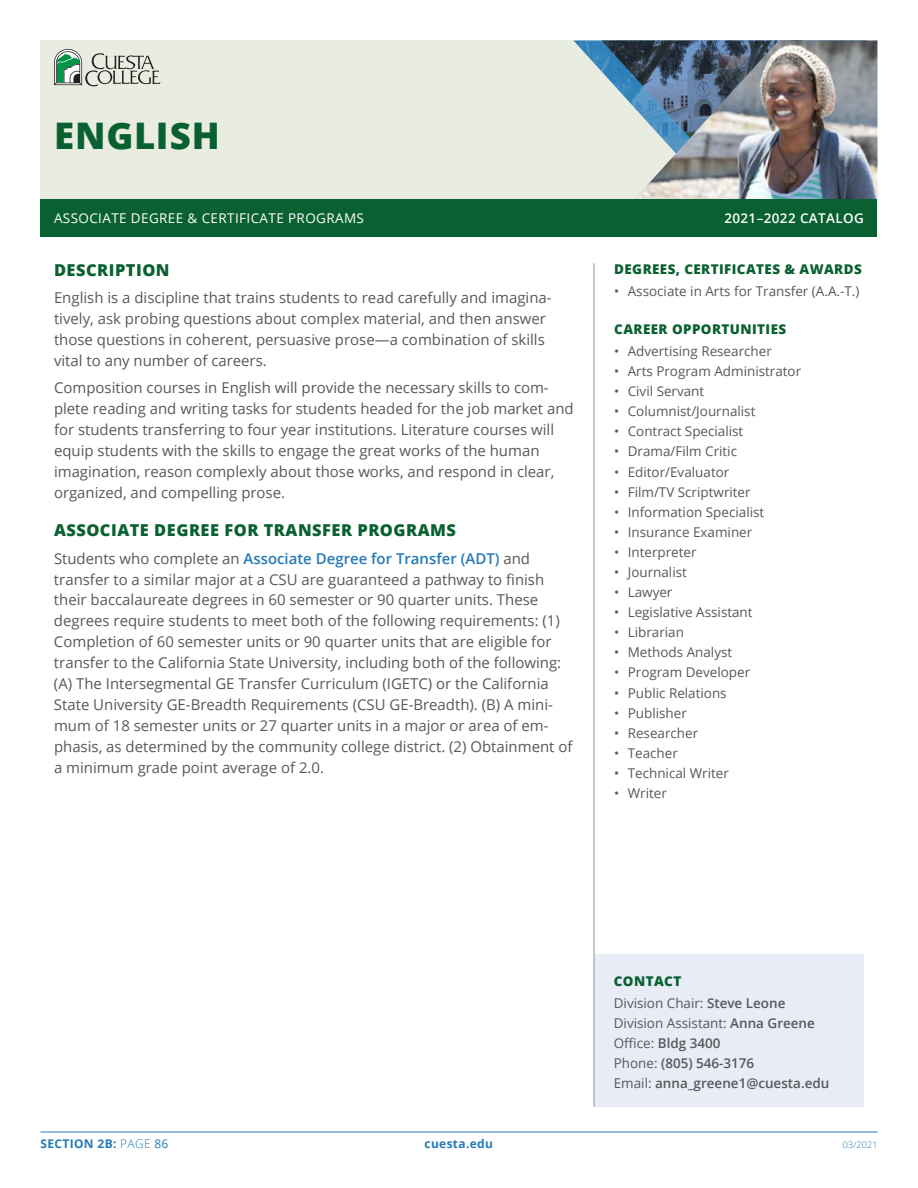
<style>
.page{position:relative;width:918px;height:1188px;background:#fff}
.page>*{position:absolute;margin:0;border:0;box-sizing:border-box;transform-origin:0 0}
.Degree_Program{font:800 36.6px "Open Sans";letter-spacing:.025em;color:#096030}
.BODY_Head{font:800 16.5px "Open Sans";letter-spacing:.03em;color:#096030}
.BODY{font:15px/20.9px "Open Sans";color:#57585a}
.SIDE_Body{font:13.5px "Open Sans";color:#57585a}
.SIDE_Body-2{font:600 13.5px "Open Sans";color:#57585a}
.SIDE_Head{font:800 13.5px "Open Sans";letter-spacing:.03em;color:#096030}
.t1{font:13.5px "Open Sans";letter-spacing:.03em;color:#fff}
.t2{font:600 13.5px "Open Sans";letter-spacing:.03em;color:#fff}
.t3{font:700 12px "Open Sans";letter-spacing:.03em;color:#257ab7}
.t4{font:300 9px "Open Sans";letter-spacing:.015em;color:#257ab7}
.s1{font-weight:600;color:#257ab7}
.s2{font-weight:600}
.s3{font-weight:400}
.s4{font-weight:300}
</style>
<div class="page">
<div style="left:40px;top:40px;width:838px;height:186px;background:#e9ece1"></div>
<img style="left:573px;top:40px;width:29px;height:32px">
<img style="left:602px;top:40px;width:30px;height:65px">
<img style="left:632px;top:40px;width:246px;height:159px">
<div style="left:594px;top:955px;width:270px;height:152px;background:#e7ecf6"></div>
<div style="left:40px;top:199px;width:838px;height:37px;background:#096030"></div>
<hr style="left:40px;top:1132px;width:838px;height:1px;background:#257ab7">
<svg style="left:54px;top:49px;width:107px;height:37px"></svg>
<hr style="left:594px;top:263px;width:1px;height:844px;background:#939598">
<h1 class="Degree_Program" style="left:54px;top:108px;width:167px">ENGLISH</h1>
<p class="t1" style="left:54px;top:209px;width:312px">ASSOCIATE DEGREE &amp; CERTIFICATE PROGRAMS</p>
<p class="t2" style="left:724px;top:209px;width:141px">2021–2022 CATALOG</p>
<h1 class="BODY_Head" style="left:54px;top:257px;width:117px">DESCRIPTION</h1>
<p class="BODY" style="left:54px;top:287px;width:499px">English is a discipline that trains students to read carefully and imagina&shy;tively, ask probing questions about complex material, and then answer those questions in coherent, persuasive prose—a combination of skills vital to any number of careers.</p>
<p class="BODY" style="left:54px;top:377px;width:521px">Composition courses in English will provide the necessary skills to com&shy;plete reading and writing tasks for students headed for the job market and for students transferring to four year institutions. Literature courses will equip students with the skills to engage the great works of the human imagination, reason complexly about those works, and respond in clear, organized, and compelling prose.</p>
<h1 class="BODY_Head" style="left:54px;top:518px;width:404px">ASSOCIATE DEGREE FOR TRANSFER PROGRAMS</h1>
<p class="BODY" style="left:54px;top:547px;width:520px">Students who complete an <span class="s1">Associate Degree for Transfer (ADT)</span> and transfer to a similar major at a CSU are guaranteed a pathway to finish their baccalaureate degrees in 60 semester or 90 quarter units. These degrees require students to meet both of the following requirements: (1)<br>Completion of 60 semester units or 90 quarter units that are eligible for transfer to the California State University, including both of the following: (A) The Intersegmental GE Transfer Curriculum (IGETC) or the California State University GE-Breadth Requirements (CSU GE-Breadth). (B) A mini&shy;mum of 18 semester units or 27 quarter units in a major or area of em&shy;phasis, as determined by the community college district. (2) Obtainment of a minimum grade point average of 2.0.</p>
<p class="SIDE_Head" style="left:614px;top:258px;width:249px">DEGREES, CERTIFICATES &amp; AWARDS</p>
<p class="SIDE_Body" style="left:614px;top:282px;width:247px">• Associate in Arts for Transfer (A.A.-T.)</p>
<p class="SIDE_Head" style="left:614px;top:319px;width:173px">CAREER OPPORTUNITIES</p>
<p class="SIDE_Body" style="left:614px;top:342px;width:159px">• Advertising Researcher</p>
<p class="SIDE_Body" style="left:614px;top:362px;width:189px">• Arts Program Administrator</p>
<p class="SIDE_Body" style="left:614px;top:382px;width:92px">• Civil Servant</p>
<p class="SIDE_Body" style="left:614px;top:402px;width:143px">• Columnist/Journalist</p>
<p class="SIDE_Body" style="left:614px;top:422px;width:131px">• Contract Specialist</p>
<p class="SIDE_Body" style="left:614px;top:442px;width:124px">• Drama/Film Critic</p>
<p class="SIDE_Body" style="left:614px;top:462px;width:117px">• Editor/Evaluator</p>
<p class="SIDE_Body" style="left:614px;top:482px;width:138px">• Film/TV Scriptwriter</p>
<p class="SIDE_Body" style="left:614px;top:503px;width:152px">• Information Specialist</p>
<p class="SIDE_Body" style="left:614px;top:523px;width:140px">• Insurance Examiner</p>
<p class="SIDE_Body" style="left:614px;top:543px;width:84px">• Interpreter</p>
<p class="SIDE_Body" style="left:614px;top:563px;width:74px">• Journalist</p>
<p class="SIDE_Body" style="left:614px;top:583px;width:60px">• Lawyer</p>
<p class="SIDE_Body" style="left:614px;top:603px;width:140px">• Legislative Assistant</p>
<p class="SIDE_Body" style="left:614px;top:623px;width:71px">• Librarian</p>
<p class="SIDE_Body" style="left:614px;top:643px;width:120px">• Methods Analyst</p>
<p class="SIDE_Body" style="left:614px;top:663px;width:137px">• Program Developer</p>
<p class="SIDE_Body" style="left:614px;top:683px;width:114px">• Public Relations</p>
<p class="SIDE_Body" style="left:614px;top:703px;width:74px">• Publisher</p>
<p class="SIDE_Body" style="left:614px;top:724px;width:85px">• Researcher</p>
<p class="SIDE_Body" style="left:614px;top:744px;width:65px">• Teacher</p>
<p class="SIDE_Body" style="left:614px;top:764px;width:116px">• Technical Writer</p>
<p class="SIDE_Body" style="left:614px;top:784px;width:54px">• Writer</p>
<p class="SIDE_Head" style="left:614px;top:970px;width:69px">CONTACT</p>
<p class="SIDE_Body" style="left:614px;top:994px;width:173px">Division Chair: <span class="s2">Steve Leone</span></p>
<p class="SIDE_Body" style="left:614px;top:1014px;width:203px">Division Assistant: <span class="s2">Anna Greene</span></p>
<p class="SIDE_Body-2" style="left:614px;top:1034px;width:108px"><span class="s3">Office:</span> Bldg 3400</p>
<p class="SIDE_Body-2" style="left:614px;top:1054px;width:142px"><span class="s3">Phone:</span> (805) 546-3176</p>
<p class="SIDE_Body-2" style="left:614px;top:1074px;width:217px"><span class="s3">Email:</span> anna_greene1@cuesta.edu</p>
<p class="t3" style="left:40px;top:1135px;width:129px">SECTION 2B: <span class="s4">PAGE</span> <span class="s3">86</span></p>
<p class="t3" style="left:425px;top:1135px;width:70px">cuesta.edu</p>
<p class="t4" style="left:843px;top:1138px;width:36px">03/2021</p>
</div>
